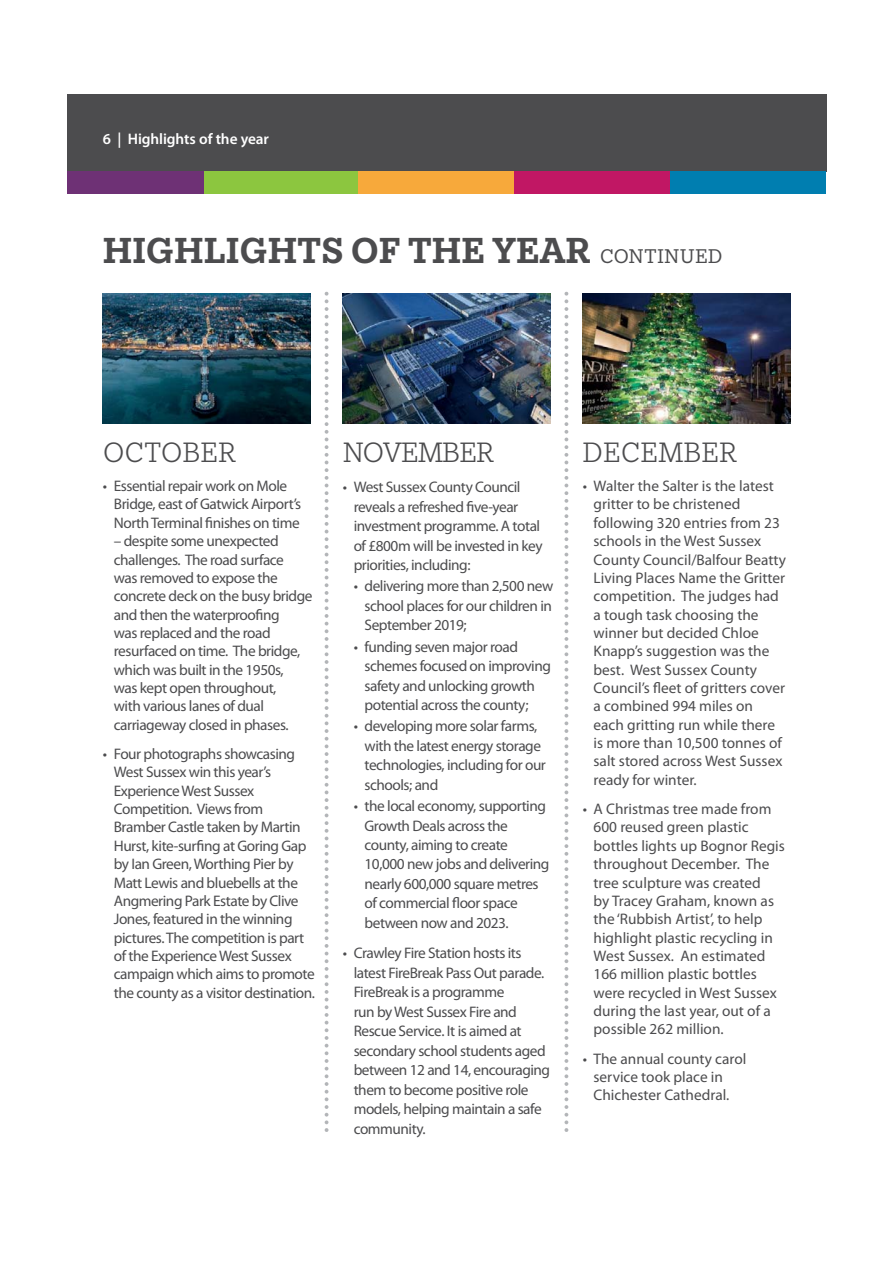
<style>
.page{position:relative;width:893px;height:1263px;background:#fff}
.page>*{position:absolute;margin:0;border:0;box-sizing:border-box;transform-origin:0 0}
.t1{font:500 39.6px "Egyptian Slate Pro";letter-spacing:.015em;color:#4c4c4e}
.t2{font:300 30.6px "Egyptian Slate Pro";letter-spacing:.015em;color:#4c4c4e}
.t3{font:300 30.6px "Egyptian Slate Pro";letter-spacing:-.015em;color:#4c4c4e}
.t4{font:15.3px/19.5px "Myriad Pro";letter-spacing:-.03em;color:#4c4c4e}
.t5{font:15.3px/18.3px "Myriad Pro";color:#4c4c4e}
.t6{font:600 15.3px "Myriad Pro";letter-spacing:-.005em;color:#fff}
.s1{font-weight:400;font-size:21.6px}
</style>
<div class="page">
<div style="left:67px;top:95px;width:759px;height:77px;background:#4c4c4e"></div>
<div style="left:67px;top:171px;width:137px;height:23px;background:#6e3175"></div>
<div style="left:204px;top:171px;width:155px;height:23px;background:#8cc63f"></div>
<div style="left:358px;top:171px;width:156px;height:23px;background:#f7a93b"></div>
<div style="left:514px;top:171px;width:156px;height:23px;background:#c11764"></div>
<div style="left:670px;top:171px;width:156px;height:23px;background:#007eb0"></div>
<svg style="left:324px;top:292px;width:4px;height:840px"></svg>
<svg style="left:564px;top:292px;width:4px;height:840px"></svg>
<img style="left:103px;top:294px;width:207px;height:129px">
<img style="left:343px;top:294px;width:207px;height:129px">
<img style="left:582px;top:294px;width:208px;height:129px">
<p class="t6" style="left:103px;top:133px;width:167px">6 | Highlights of the year</p>
<h1 class="t1" style="left:103px;top:237px;width:620px">HIGHLIGHTS OF THE YEAR <span class="s1">CONTINUED</span></h1>
<h2 class="t2" style="left:103px;top:433px;width:134px">OCTOBER</h2>
<p class="t4" style="left:114px;top:478px;width:189px;line-height:18.3px;text-indent:-11px">• Essential repair work on Mole<br>Bridge, east of Gatwick Airport’s<br>North Terminal finishes on time</p>
<p class="t4" style="left:114px;top:533px;width:200px;line-height:18.3px">– despite some unexpected challenges. The road surface<br>was removed to expose the concrete deck on the busy bridge and then the waterproofing<br>was replaced and the road resurfaced on time. The bridge, which was built in the 1950s,<br>was kept open throughout,<br>with various lanes of dual carriageway closed in phases.</p>
<p class="t4" style="left:114px;top:746px;width:203px;line-height:18.3px;text-indent:-11px">• Four photographs showcasing<br>West Sussex win this year’s<br>Experience West Sussex<br>Competition. Views from<br>Bramber Castle taken by Martin<br>Hurst, kite-surfing at Goring Gap by Ian Green, Worthing Pier by<br>Matt Lewis and bluebells at the<br>Angmering Park Estate by Clive<br>Jones, featured in the winning pictures. The competition is part of the Experience West Sussex campaign which aims to promote the county as a visitor destination.</p>
<h2 class="t3" style="left:343px;top:433px;width:152px">NOVEMBER</h2>
<p class="t4" style="left:354px;top:478px;width:190px;text-indent:-11px">• West Sussex County Council reveals a refreshed five-year investment programme. A total of £800m will be invested in key priorities, including:</p>
<p class="t4" style="left:364px;top:577px;width:190px;text-align:justify;text-indent:-11px">• delivering more than 2,500 new school places for our children in September 2019;</p>
<p class="t4" style="left:364px;top:638px;width:188px;text-indent:-11px">• funding seven major road schemes focused on improving safety and unlocking growth potential across the county;</p>
<p class="t4" style="left:364px;top:717px;width:183px;text-indent:-11px">• developing more solar farms, with the latest energy storage technologies, including for our schools; and</p>
<p class="t4" style="left:364px;top:797px;width:186px;text-indent:-11px">• the local economy, supporting<br>Growth Deals across the county, aiming to create<br>10,000 new jobs and delivering nearly 600,000 square metres of commercial floor space between now and 2023.</p>
<p class="t4" style="left:354px;top:944px;width:198px;text-indent:-11px">• Crawley Fire Station hosts its latest FireBreak Pass Out parade.<br>FireBreak is a programme<br>run by West Sussex Fire and<br>Rescue Service. It is aimed at secondary school students aged between 12 and 14, encouraging them to become positive role models, helping maintain a safe community.</p>
<h2 class="t2" style="left:583px;top:433px;width:155px">DECEMBER</h2>
<p class="t5" style="left:593px;top:478px;width:194px;text-indent:-11px">• Walter the Salter is the latest gritter to be christened following 320 entries from 23 schools in the West Sussex<br>County Council/Balfour Beatty<br>Living Places Name the Gritter competition. The judges had a tough task choosing the winner but decided Chloe<br>Knapp’s suggestion was the best. West Sussex County<br>Council’s fleet of gritters cover a combined 994 miles on each gritting run while there is more than 10,500 tonnes of salt stored across West Sussex ready for winter.</p>
<p class="t5" style="left:593px;top:801px;width:193px;text-indent:-11px">• A Christmas tree made from<br>600 reused green plastic bottles lights up Bognor Regis throughout December. The tree sculpture was created<br>by Tracey Graham, known as the ‘Rubbish Artist’, to help highlight plastic recycling in<br>West Sussex. An estimated<br>166 million plastic bottles were recycled in West Sussex during the last year, out of a possible 262 million.</p>
<p class="t5" style="left:593px;top:1050px;width:154px;text-indent:-11px">• The annual county carol service took place in<br>Chichester Cathedral.</p>
</div>
